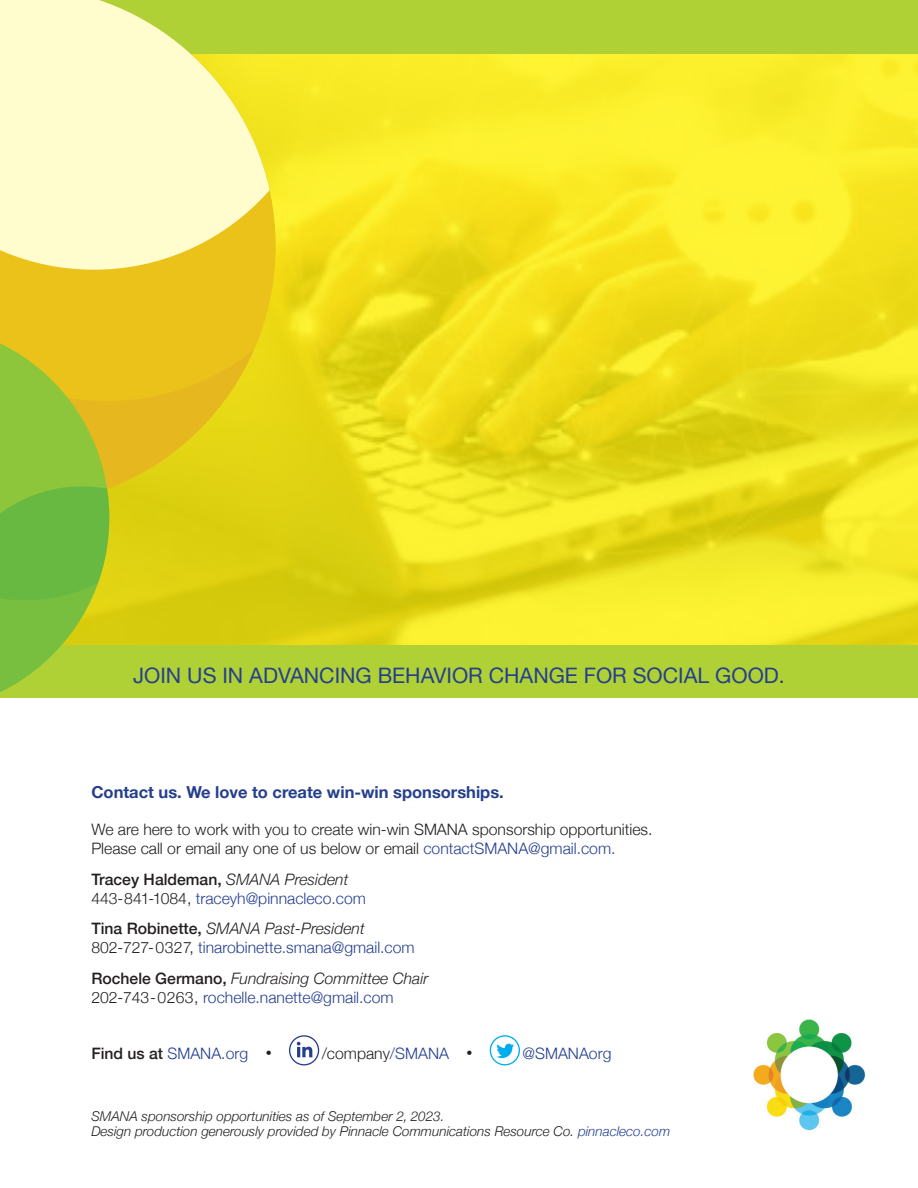
<style>
.page{position:relative;width:918px;height:1188px;background:#fff}
.page>*{position:absolute;margin:0;border:0;box-sizing:border-box;transform-origin:0 0}
.t1{font:21.3px "Helvetica Neue";color:#253f8e}
.t2{font:700 16.5px "Helvetica Neue";color:#253f8e}
.t3{font:300 15.75px/18.8px "Helvetica Neue";color:#253f8e}
.t4{font:300 15.75px/18.8px "Helvetica Neue";color:#231f20}
.t5{font:italic 300 13.5px/15px "Helvetica Neue";color:#231f20}
.s1{color:#253f8e}
.s2{font-weight:500;color:#231f20}
.s3{font-style:italic;color:#231f20}
.s4{color:#231f20}
.s5{font-size:12px;color:#231f20}
.s6{font-size:12px}
</style>
<div class="page">
<div style="left:0;top:644px;width:918px;height:54px;background:#b0d136"></div>
<div style="left:0;top:0;width:918px;height:54px;background:#b0d136"></div>
<img style="left:109px;top:55px;width:809px;height:590px">
<svg style="left:109px;top:401px;width:167px;height:105px;background:#e3c917"></svg>
<svg style="left:0;top:0;width:276px;height:401px;background:#f2e580"></svg>
<svg style="left:0;top:324px;width:109px;height:368px;background:#98c134"></svg>
<img style="left:753px;top:1019px;width:113px;height:112px">
<div style="left:289px;top:1035px;width:30px;height:30px;border:1px solid #253f8e;border-radius:50%"></div>
<svg style="left:297px;top:1042px;width:15px;height:15px"></svg>
<svg style="left:497px;top:1044px;width:17px;height:14px"></svg>
<div style="left:490px;top:1035px;width:30px;height:30px;border:1px solid #00aeef;border-radius:50%"></div>
<h1 class="t1" style="left:133px;top:660px;width:653px">JOIN US IN ADVANCING BEHAVIOR CHANGE FOR SOCIAL GOOD.</h1>
<p class="t2" style="left:91px;top:779px;width:414px">Contact us. We love to create win-win sponsorships.</p>
<p class="t4" style="left:91px;top:819px;width:563px">We are here to work with you to create win-win SMANA sponsorship opportunities.<br>Please call or email any one of us below or email <span class="s1">contactSMANA@gmail.com.</span></p>
<p class="t3" style="left:91px;top:869px;width:276px"><span class="s2">Tracey Haldeman,</span> <span class="s3">SMANA President<br></span><span class="s4">443-841-1084,</span> traceyh@pinnacleco.com</p>
<p class="t3" style="left:91px;top:918px;width:325px"><span class="s2">Tina Robinette,</span> <span class="s3">SMANA Past-President<br></span><span class="s4">802-727-0327,</span> tinarobinette.smana@gmail.com</p>
<p class="t3" style="left:91px;top:968px;width:338px"><span class="s2">Rochele Germano,</span> <span class="s3">Fundraising Committee Chair<br></span><span class="s4">202-743-0263,</span> rochelle.nanette@gmail.com</p>
<p class="t3" style="left:91px;top:1043px;width:182px"><span class="s2">Find us at</span> SMANA.org <span class="s5">•</span></p>
<p class="t4" style="left:322px;top:1043px;width:152px">/company<span class="s1">/SMANA</span> <span class="s6">•</span></p>
<p class="t3" style="left:523px;top:1043px;width:90px">@SMANAorg</p>
<p class="t5" style="left:91px;top:1108px;width:580px">SMANA sponsorship opportunities as of September 2, 2023.<br>Design production generously provided by Pinnacle Communications Resource Co. <span class="s1">pinnacleco.com</span></p>
</div>
